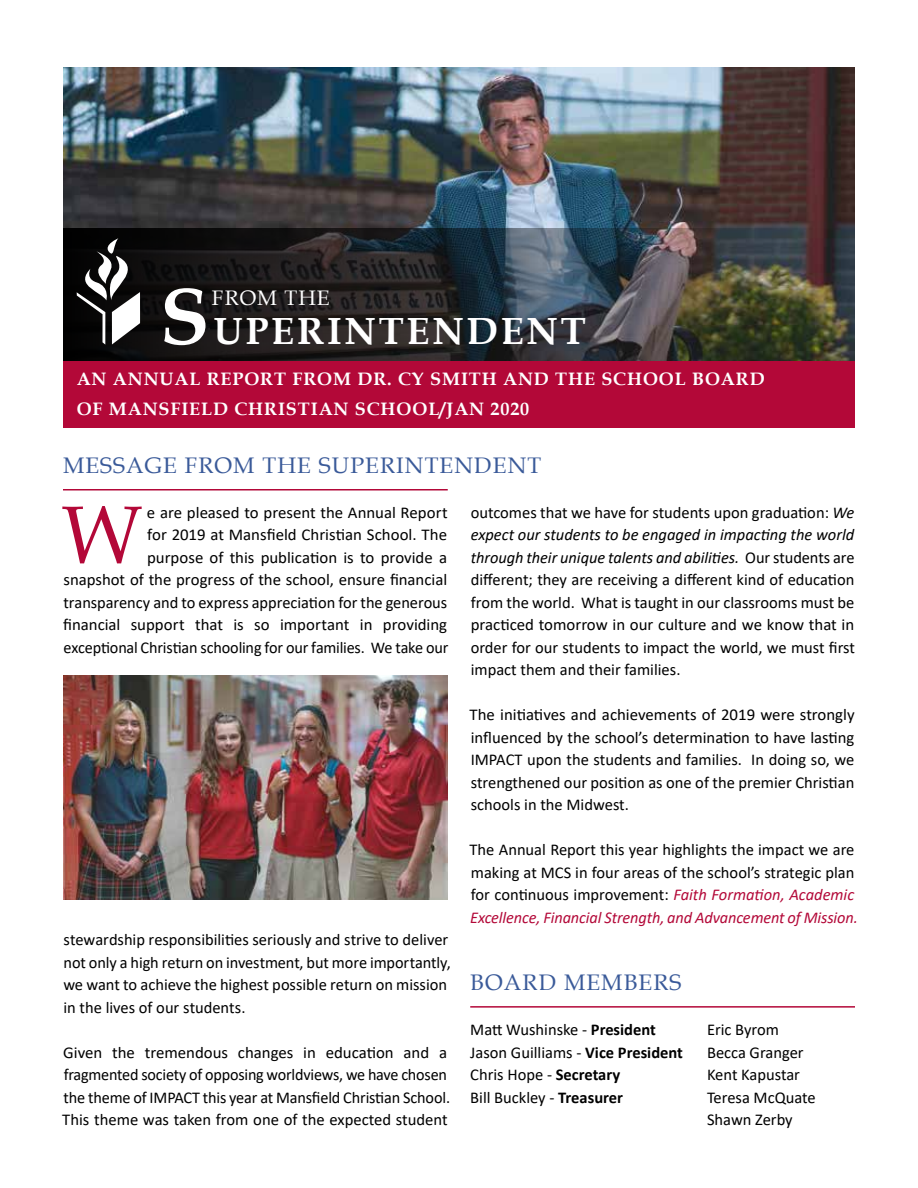
<style>
.page{position:relative;width:918px;height:1188px;background:#fff}
.page>*{position:absolute;margin:0;border:0;box-sizing:border-box;transform-origin:0 0}
.t1{font:81px "Book Antiqua";color:#b30838}
.t2{font:700 37.8px "Book Antiqua";letter-spacing:.07em;color:#fff}
.t3{font:22.5px "Book Antiqua";letter-spacing:.05em;color:#3a5a99}
.t4{font:21px "Book Antiqua";letter-spacing:.05em;color:#fff}
.t5{font:700 18px/30px "Book Antiqua";letter-spacing:.05em;color:#fff}
.t6{font:16.5px/22.5px "Calibri";color:#000}
.s1{font-size:81px}
.s2{font-style:italic}
.s3{font-style:italic;color:#b30838}
.s4{font-weight:700}
</style>
<div class="page">
<img style="left:63px;top:675px;width:385px;height:225px">
<img style="left:63px;top:68px;width:792px;height:160px">
<img style="left:63px;top:228px;width:792px;height:133px">
<svg style="left:77px;top:238px;width:63px;height:107px"></svg>
<div style="left:63px;top:361px;width:792px;height:67px;background:#b30838"></div>
<hr style="left:63px;top:489px;width:385px;height:1px;background:#b30838">
<hr style="left:470px;top:1006px;width:385px;height:2px;background:#b30838">
<h2 class="t2" style="left:160px;top:306px;width:428px"><span class="s1">S</span>UPERINTENDENT</h2>
<p class="t4" style="left:212px;top:283px;width:119px">FROM THE</p>
<p class="t5" style="left:77px;top:364px;width:690px">AN ANNUAL REPORT FROM DR. CY SMITH AND THE SCHOOL BOARD<br>OF MANSFIELD CHRISTIAN SCHOOL/JAN 2020</p>
<h3 class="t3" style="left:63px;top:449px;width:480px">MESSAGE FROM THE SUPERINTENDENT</h3>
<h1 class="t1" style="left:62px;top:479px;width:82px">W</h1>
<p class="t6" style="left:63px;top:500px;width:387px;text-align:right">e are pleased to present the Annual Report<br>for 2019 at Mansfield Christian School. The<br>purpose of this publication is to provide a<br>snapshot of the progress of the school, ensure financial transparency and to express appreciation for the generous financial support that is so important in providing exceptional Christian schooling for our families. We take our</p>
<p class="t6" style="left:63px;top:928px;width:389px">stewardship responsibilities seriously and strive to deliver not only a high return on investment, but more importantly, we want to achieve the highest possible return on mission in the lives of our students.</p>
<p class="t6" style="left:62px;top:1040px;width:389px">Given the tremendous changes in education and a fragmented society of opposing worldviews, we have chosen the theme of IMPACT this year at Mansfield Christian School.<br>This theme was taken from one of the expected student</p>
<p class="t6" style="left:471px;top:500px;width:386px;text-align:justify">outcomes that we have for students upon graduation: <span class="s2">We expect our students to be engaged in impacting the world through their unique talents and abilities.</span> Our students are different; they are receiving a different kind of education from the world. What is taught in our classrooms must be practiced tomorrow in our culture and we know that in order for our students to impact the world, we must first impact them and their families.</p>
<p class="t6" style="left:470px;top:703px;width:387px;text-align:justify">The initiatives and achievements of 2019 were strongly influenced by the school’s determination to have lasting IMPACT upon the students and families. In doing so, we strengthened our position as one of the premier Christian schools in the Midwest.</p>
<p class="t6" style="left:470px;top:838px;width:390px">The Annual Report this year highlights the impact we are making at MCS in four areas of the school’s strategic plan for continuous improvement: <span class="s3">Faith Formation, Academic Excellence, Financial Strength, and Advancement of Mission.</span></p>
<h3 class="t3" style="left:470px;top:967px;width:213px">BOARD MEMBERS</h3>
<p class="t6" style="left:470px;top:1018px;width:214px">Matt Wushinske - <span class="s4">President<br></span>Jason Guilliams - <span class="s4">Vice President<br></span>Chris Hope - <span class="s4">Secretary<br></span>Bill Buckley - <span class="s4">Treasurer</span></p>
<p class="t6" style="left:707px;top:1018px;width:110px">Eric Byrom<br>Becca Granger<br>Kent Kapustar<br>Teresa McQuate<br>Shawn Zerby</p>
</div>
